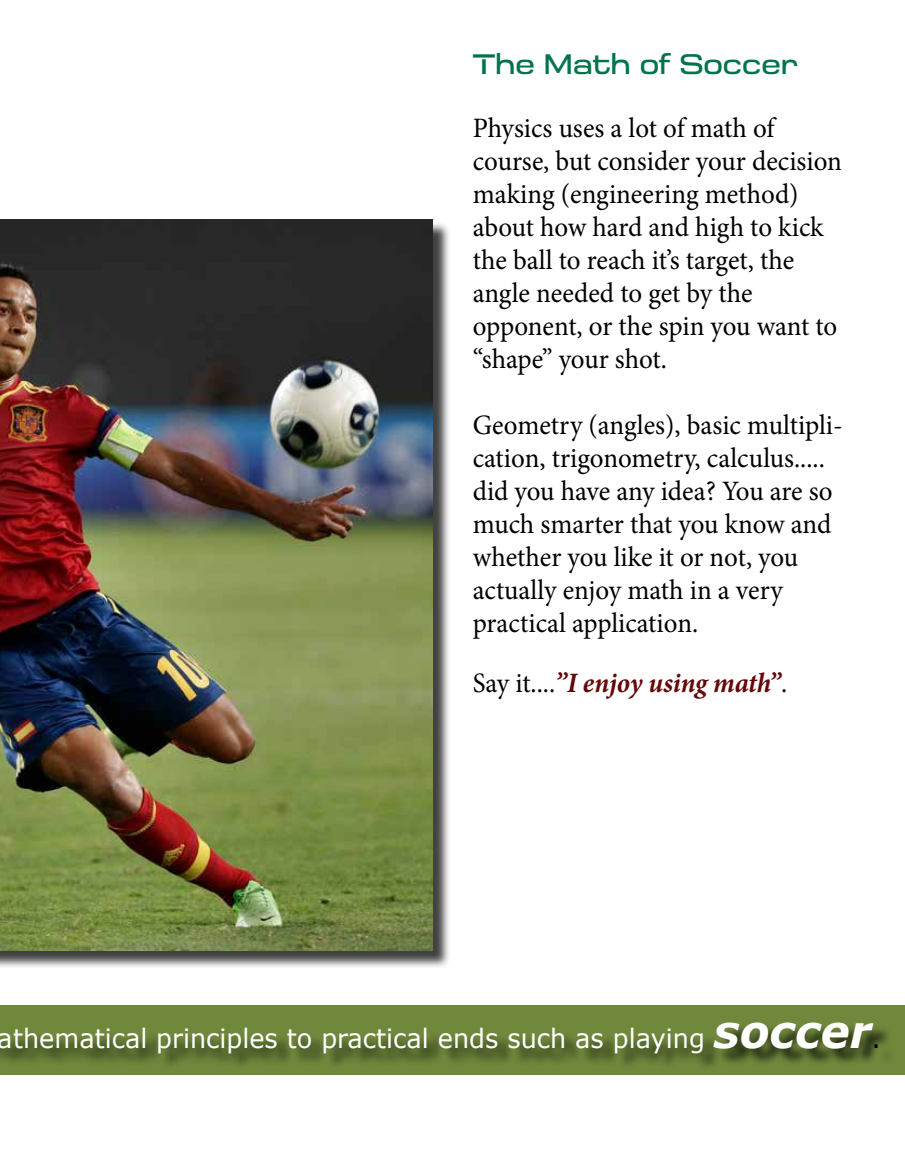
<style>
.page{position:relative;width:905px;height:1175px;background:#fff}
.page>*{position:absolute;margin:0;border:0;box-sizing:border-box;transform-origin:0 0}
.t1{font:28.05px/33px "Minion Pro";letter-spacing:-.005em;color:#000;scale:.96 1}
.t2{font:italic 700 28.05px "Minion Pro";letter-spacing:-.005em;color:#640809;scale:.96 1}
.t3{font:500 28.05px "Broader View";color:#007449;scale:.96 1}
.t4{font:26.55px "Verdana";color:#fff;scale:.96 1}
.s1{font-weight:400;font-style:normal;color:#000}
.s2{font-weight:700;font-style:italic;font-size:45.3px}
.s3{color:#000}
</style>
<div class="page">
<div style="left:0;top:1005px;width:904px;height:69px;background:#70883c"></div>
<div style="left:0;top:221px;width:451px;height:748px;background:#000;opacity:.75"></div>
<img style="left:0;top:219px;width:432px;height:731px">
<div style="left:0;top:1024px;width:896px;height:47px;background:#000;opacity:.75"></div>
<p class="t3" style="left:472px;top:47px;width:340px">The Math of Soccer</p>
<p class="t1" style="left:472px;top:112px;width:386px">Physics uses a lot of math of course, but consider your decision making (engineering method) about how hard and high to kick the ball to reach it’s target, the angle needed to get by the opponent, or the spin you want to “shape” your shot.</p>
<p class="t1" style="left:472px;top:409px;width:387px">Geometry (angles), basic multipli&shy;cation, trigonometry, calculus..... did you have any idea? You are so much smarter that you know and whether you like it or not, you actually enjoy math in a very practical application.</p>
<p class="t2" style="left:472px;top:663px;width:329px"><span class="s1">Say it....</span>”I enjoy using math”<span class="s1">.</span></p>
<p class="t4" style="left:-2px;top:1020px;width:921px">athematical principles to practical ends such as playing <span class="s2">soccer</span><span class="s3">.</span></p>
</div>
